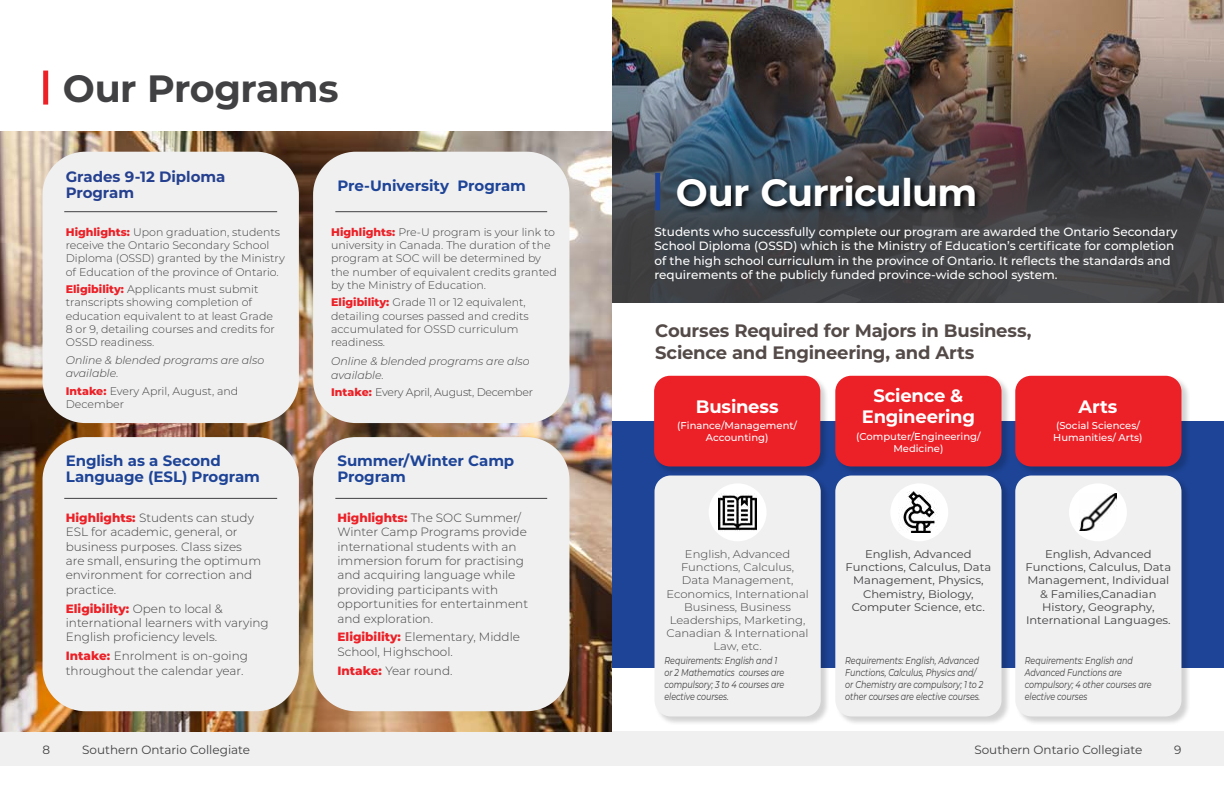
<style>
.page{position:relative;width:1224px;height:792px;background:#fff}
.page>*{position:absolute;margin:0;border:0;box-sizing:border-box;transform-origin:0 0}
.t1{font:700 38px "Montserrat";letter-spacing:-.015em;color:#fff}
.t2{font:700 38px "Montserrat";letter-spacing:-.015em;color:#414042}
.t3{font:700 18px/21.6px "Montserrat";letter-spacing:-.015em;color:#544b49}
.t4{font:700 18px/21.6px "Montserrat";letter-spacing:-.015em;color:#fff;text-align:center}
.t5{font:700 15px/16px "Montserrat";letter-spacing:-.01em;color:#1e4497}
.t6{font:700 15px/16px "Montserrat";letter-spacing:-.005em;color:#25408f}
.t7{font:300 12px/14.4px "Montserrat";color:#414042}
.t8{font:500 12px/14.4px "Montserrat";color:#fff}
.t9{font:12px "Montserrat";color:#414042}
.t10{font:300 11px/13.2px "Montserrat";color:#414042}
.t11{font:11px/13.2px "Montserrat";color:#414042;text-align:center;scale:1.05 1}
.t12{font:300 11px/13.2px "Montserrat";color:#414042;text-align:center;scale:1.05 1}
.t13{font:italic 300 11px/13.2px "Montserrat";color:#414042}
.t14{font:300 11px "Montserrat";letter-spacing:-.025em;color:#414042}
.t15{font:italic 10px/12px "Montserrat";letter-spacing:-.01em;color:#414042;scale:.8 1}
.t16{font:500 10px/12px "Montserrat";color:#fff;text-align:center}
.s1{font-weight:800;color:#ec2027}
</style>
<div class="page">
<div style="left:0;top:732px;width:1224px;height:34px;background:#f0f0f0"></div>
<div style="left:612px;top:421px;width:612px;height:247px;background:#1e4497"></div>
<img style="left:0;top:131px;width:612px;height:601px">
<div style="left:654px;top:475px;width:175px;height:250px;background:#000;opacity:.18"></div>
<div style="left:655px;top:476px;width:166px;height:240px;background:#f0f0f0;border-radius:16px"></div>
<div style="left:709px;top:483px;width:58px;height:58px;background:#fff;border-radius:50%"></div>
<img style="left:612px;top:0;width:612px;height:20px">
<img style="left:612px;top:20px;width:612px;height:282px">
<div style="left:43px;top:152px;width:256px;height:271px;background:#f0f0f0;border-radius:43px"></div>
<div style="left:43px;top:437px;width:256px;height:274px;background:#f0f0f0;border-radius:43px"></div>
<div style="left:313px;top:152px;width:256px;height:271px;background:#f0f0f0;border-radius:43px"></div>
<div style="left:313px;top:437px;width:256px;height:274px;background:#f0f0f0;border-radius:43px"></div>
<div style="left:676px;top:174px;width:306px;height:39px;background:#000;opacity:.75"></div>
<div style="left:654px;top:376px;width:175px;height:100px;background:#000;opacity:.18"></div>
<div style="left:654px;top:376px;width:166px;height:90px;background:#ec2027;border-radius:16px"></div>
<div style="left:835px;top:376px;width:175px;height:100px;background:#000;opacity:.18"></div>
<div style="left:835px;top:376px;width:167px;height:90px;background:#ec2027;border-radius:16px"></div>
<div style="left:1015px;top:376px;width:175px;height:100px;background:#000;opacity:.18"></div>
<div style="left:1015px;top:376px;width:166px;height:90px;background:#ec2027;border-radius:16px"></div>
<div style="left:835px;top:475px;width:175px;height:250px;background:#000;opacity:.18"></div>
<div style="left:835px;top:476px;width:167px;height:240px;background:#f0f0f0;border-radius:16px"></div>
<div style="left:1015px;top:475px;width:175px;height:250px;background:#000;opacity:.18"></div>
<div style="left:1015px;top:476px;width:166px;height:240px;background:#f0f0f0;border-radius:16px"></div>
<div style="left:1069px;top:483px;width:58px;height:58px;background:#fff;border-radius:50%"></div>
<img style="left:1079px;top:494px;width:37px;height:37px">
<img style="left:718px;top:494px;width:39px;height:37px">
<div style="left:890px;top:483px;width:58px;height:58px;background:#fff;border-radius:50%"></div>
<img style="left:903px;top:492px;width:34px;height:41px">
<div style="left:43px;top:71px;width:5px;height:34px;background:#ec2027"></div>
<div style="left:655px;top:173px;width:5px;height:37px;background:#1e4497"></div>
<hr style="left:64px;top:211px;width:213px;height:1px;background:#414042">
<hr style="left:64px;top:498px;width:213px;height:1px;background:#414042">
<hr style="left:335px;top:211px;width:212px;height:1px;background:#414042">
<hr style="left:335px;top:498px;width:212px;height:1px;background:#414042">
<h1 class="t2" style="left:63px;top:61px;width:277px">Our Programs</h1>
<h3 class="t6" style="left:66px;top:168px;width:161px">Grades 9-12 Diploma<br>Program</h3>
<p class="t10" style="left:66px;top:225px;width:221px"><span class="s1">Highlights:</span> Upon graduation, students receive the Ontario Secondary School Diploma (OSSD) granted by the Ministry of Education of the province of Ontario.</p>
<p class="t10" style="left:66px;top:282px;width:211px"><span class="s1">Eligibility:</span> Applicants must submit transcripts showing completion of education equivalent to at least Grade 8 or 9, detailing courses and credits for OSSD readiness.</p>
<p class="t13" style="left:66px;top:353px;width:200px">Online &amp; blended programs are also available.</p>
<p class="t10" style="left:66px;top:384px;width:174px"><span class="s1">Intake:</span> Every April, August, and<br>December</p>
<h3 class="t5" style="left:66px;top:452px;width:196px">English as a Second<br>Language (ESL) Program</h3>
<p class="t7" style="left:66px;top:510px;width:197px"><span class="s1">Highlights:</span> Students can study<br>ESL for academic, general, or business purposes. Class sizes are small, ensuring the optimum environment for correction and practice.</p>
<p class="t7" style="left:66px;top:601px;width:204px"><span class="s1">Eligibility:</span> Open to local &amp; international learners with varying<br>English proficiency levels.</p>
<p class="t7" style="left:66px;top:649px;width:184px"><span class="s1">Intake:</span> Enrolment is on-going throughout the calendar year.</p>
<h3 class="t5" style="left:338px;top:177px;width:190px">Pre-University Program</h3>
<p class="t10" style="left:331px;top:225px;width:227px"><span class="s1">Highlights:</span> Pre-U program is your link to university in Canada. The duration of the program at SOC will be determined by the number of equivalent credits granted by the Ministry of Education.</p>
<p class="t10" style="left:331px;top:296px;width:199px"><span class="s1">Eligibility:</span> Grade 11 or 12 equivalent, detailing courses passed and credits accumulated for OSSD curriculum readiness.</p>
<p class="t13" style="left:331px;top:353px;width:200px;line-height:14px">Online &amp; blended programs are also available.</p>
<p class="t14" style="left:331px;top:385px;width:203px"><span class="s1">Intake:</span> Every April, August, December</p>
<h3 class="t5" style="left:338px;top:452px;width:178px">Summer/Winter Camp<br>Program</h3>
<p class="t7" style="left:338px;top:510px;width:192px"><span class="s1">Highlights:</span> The SOC Summer/<br>Winter Camp Programs provide international students with an immersion forum for practising and acquiring language while providing participants with opportunities for entertainment and exploration.</p>
<p class="t7" style="left:338px;top:630px;width:184px"><span class="s1">Eligibility:</span> Elementary, Middle<br>School, Highschool.</p>
<p class="t7" style="left:338px;top:663px;width:117px"><span class="s1">Intake:</span> Year round.</p>
<h1 class="t1" style="left:676px;top:165px;width:303px">Our Curriculum</h1>
<p class="t8" style="left:655px;top:224px;width:525px">Students who successfully complete our program are awarded the Ontario Secondary School Diploma (OSSD) which is the Ministry of Education’s certificate for completion of the high school curriculum in the province of Ontario. It reflects the standards and requirements of the publicly funded province-wide school system.</p>
<h2 class="t3" style="left:655px;top:319px;width:378px">Courses Required for Majors in Business,<br>Science and Engineering, and Arts</h2>
<h2 class="t4" style="left:696px;top:395px;width:84px">Business</h2>
<p class="t16" style="left:677px;top:419px;width:121px">(Finance/Management/<br>Accounting)</p>
<h2 class="t4" style="left:862px;top:384px;width:115px">Science &amp;<br>Engineering</h2>
<p class="t16" style="left:856px;top:430px;width:126px">(Computer/Engineering/<br>Medicine)</p>
<h2 class="t4" style="left:1078px;top:395px;width:41px">Arts</h2>
<p class="t16" style="left:1053px;top:419px;width:91px;text-align:left">(Social Sciences/<br>Humanities/ Arts)</p>
<p class="t12" style="left:667px;top:547px;width:137px">English, Advanced<br>Functions, Calculus,<br>Data Management,<br>Economics, International<br>Business, Business<br>Leaderships, Marketing,<br>Canadian &amp; International<br>Law, etc.</p>
<p class="t15" style="left:665px;top:654px;width:151px">Requirements: English and 1 or 2 Mathematics courses are compulsory; 3 to 4 courses are elective courses.</p>
<p class="t15" style="left:845px;top:654px;width:174px">Requirements: English, Advanced Functions, Calculus, Physics and/ or Chemistry are compulsory; 1 to 2 other courses are elective courses.</p>
<p class="t15" style="left:1025px;top:654px;width:160px">Requirements: English and<br>Advanced Functions are compulsory; 4 other courses are elective courses</p>
<p class="t11" style="left:846px;top:547px;width:140px">English, Advanced<br>Functions, Calculus, Data<br>Management, Physics,<br>Chemistry, Biology,<br>Computer Science, etc.</p>
<p class="t11" style="left:1026px;top:547px;width:140px">English, Advanced<br>Functions, Calculus, Data<br>Management, Individual &amp; Families,Canadian<br>History, Geography,<br>International Languages.</p>
<p class="t9" style="left:43px;top:742px;width:9px">8</p>
<p class="t9" style="left:82px;top:742px;width:169px">Southern Ontario Collegiate</p>
<p class="t9" style="left:974px;top:742px;width:169px">Southern Ontario Collegiate</p>
<p class="t9" style="left:1174px;top:742px;width:9px">9</p>
</div>
